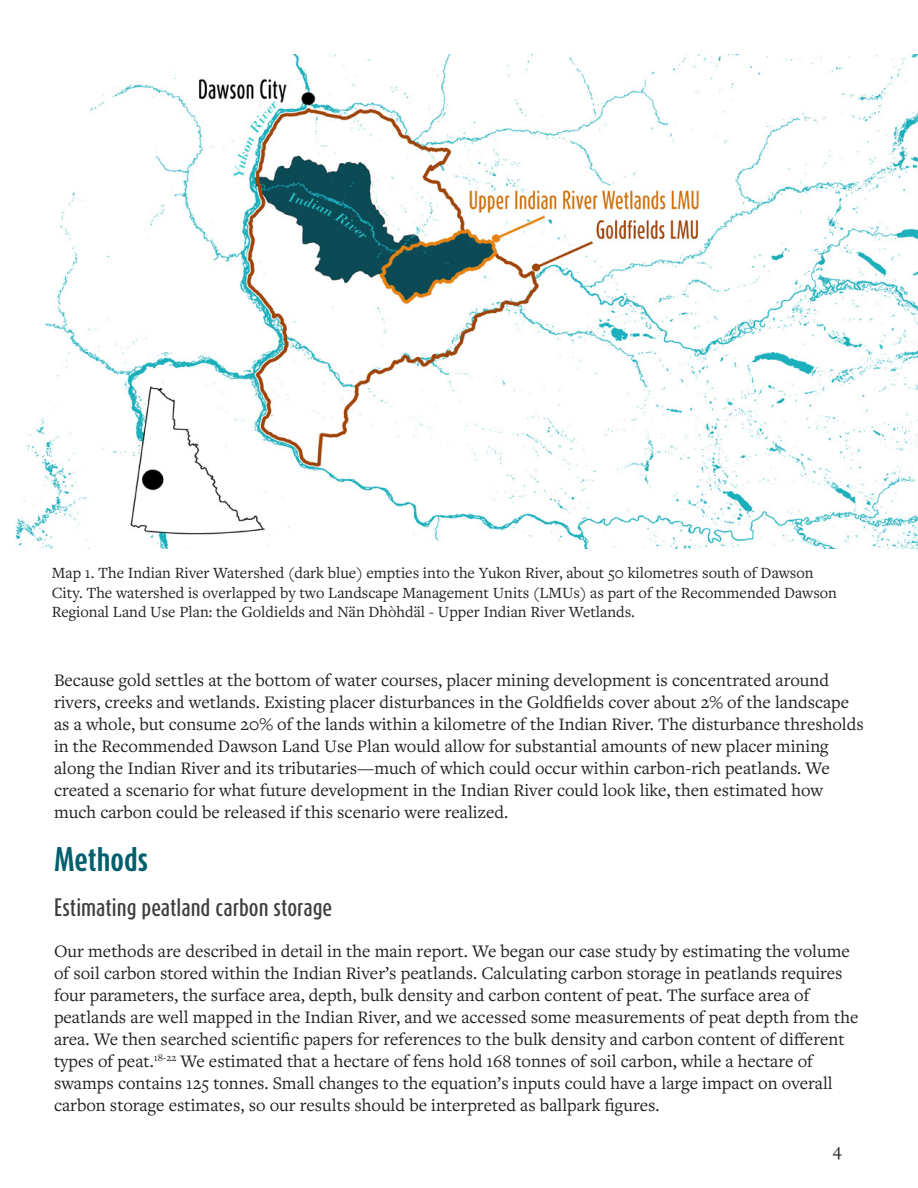
<style>
.page{position:relative;width:918px;height:1188px;background:#fff}
.page>*{position:absolute;margin:0;border:0;box-sizing:border-box;transform-origin:0 0}
.Heading{font:700 28.5px "Dax Compact Pro";color:#005f6d}
.Subheading{font:500 21px "Dax Compact Pro";color:#3e3e3f}
.t1{font:18.75px "Freight Text Pro";color:#231f20}
.Unjustified{font:18.3px/21.9px "Freight Text Pro";color:#231f20}
.Citation{font:16.2px/19.5px "Freight Text Pro";color:#231f20}
</style>
<div class="page">
<img style="left:15px;top:54px;width:903px;height:495px">
<p class="Citation" style="left:52px;top:563px;width:787px">Map 1. The Indian River Watershed (dark blue) empties into the Yukon River, about 50 kilometres south of Dawson<br>City. The watershed is overlapped by two Landscape Management Units (LMUs) as part of the Recommended Dawson<br>Regional Land Use Plan: the Goldields and Nän Dhòhdäl - Upper Indian River Wetlands.</p>
<p class="Unjustified" style="left:54px;top:669px;width:811px">Because gold settles at the bottom of water courses, placer mining development is concentrated around rivers, creeks and wetlands. Existing placer disturbances in the Goldfields cover about 2% of the landscape as a whole, but consume 20% of the lands within a kilometre of the Indian River. The disturbance thresholds in the Recommended Dawson Land Use Plan would allow for substantial amounts of new placer mining along the Indian River and its tributaries—much of which could occur within carbon-rich peatlands. We created a scenario for what future development in the Indian River could look like, then estimated how much carbon could be released if this scenario were realized.</p>
<p class="Heading" style="left:54px;top:840px;width:95px">Methods</p>
<p class="Subheading" style="left:54px;top:894px;width:280px">Estimating peatland carbon storage</p>
<p class="Unjustified" style="left:54px;top:940px;width:806px">Our methods are described in detail in the main report. We began our case study by estimating the volume of soil carbon stored within the Indian River’s peatlands. Calculating carbon storage in peatlands requires four parameters, the surface area, depth, bulk density and carbon content of peat. The surface area of peatlands are well mapped in the Indian River, and we accessed some measurements of peat depth from the area. We then searched scientific papers for references to the bulk density and carbon content of different types of peat.<sup>18-22</sup> We estimated that a hectare of fens hold 168 tonnes of soil carbon, while a hectare of swamps contains 125 tonnes. Small changes to the equation’s inputs could have a large impact on overall carbon storage estimates, so our results should be interpreted as ballpark figures.</p>
<p class="t1" style="left:833px;top:1137px;width:10px">4</p>
</div>
